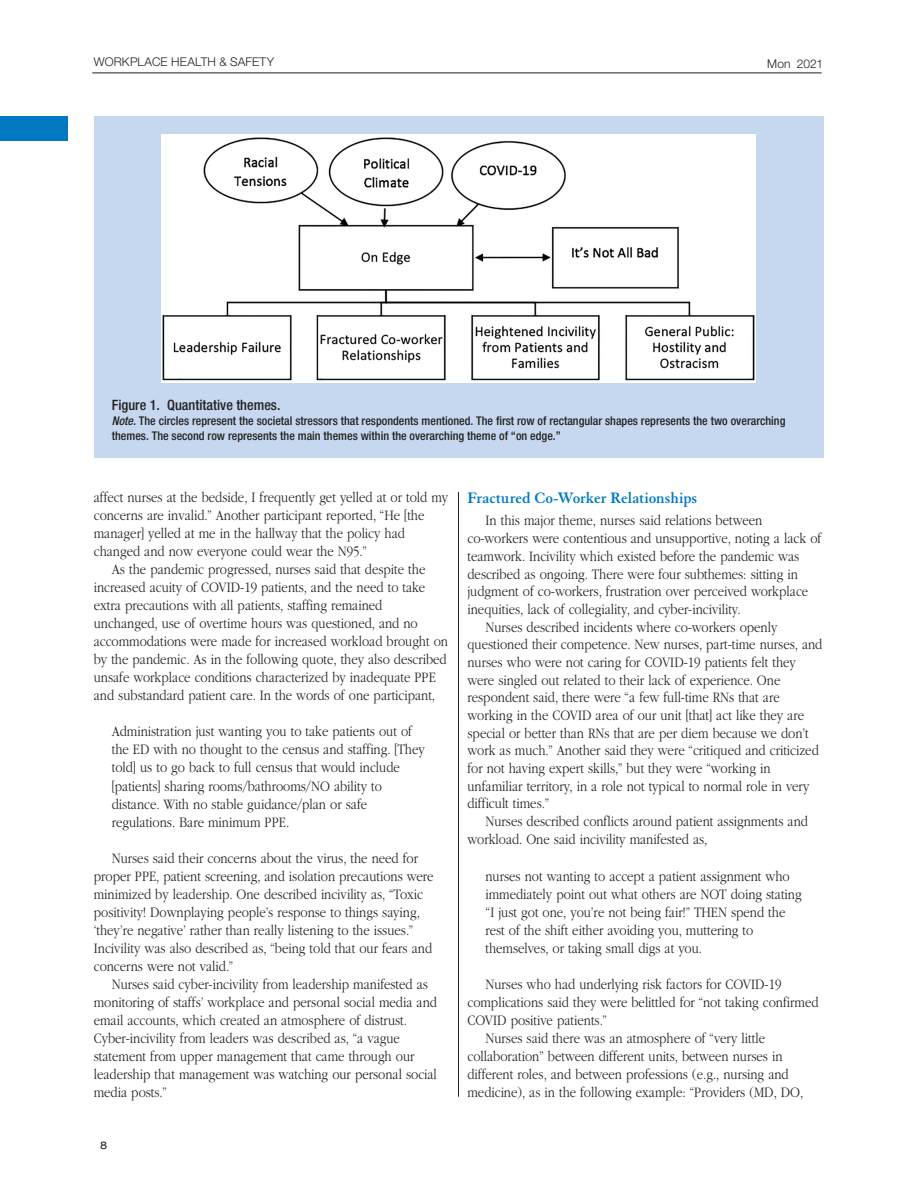
<style>
.page{position:relative;width:917px;height:1201px;background:#fff}
.page>*{position:absolute;margin:0;border:0;box-sizing:border-box;transform-origin:0 0}
.t1{font:700 16.5px "Granjon LT Std";color:#0079c2}
.t2{font:300 15px/18px "ITC Garamond Std";color:#231f20;scale:.85 1}
.t3{font:500 condensed 14.25px "Helvetica Neue LT Std";color:#231f20}
.t4{font:500 condensed 12px/15px "Helvetica Neue LT Std";color:#231f20}
.t5{font:300 12px "Helvetica Neue LT Std";letter-spacing:.015em;color:#231f20}
.t6{font:expanded 10.5px "Helvetica Neue LT Std";color:#231f20}
.s1{font-style:italic}
</style>
<div class="page">
<hr style="left:92px;top:72px;width:729px;height:1px;background:#231f20">
<div style="left:0;top:116px;width:68px;height:25px;background:#0079c2"></div>
<hr style="left:458px;top:492px;width:1px;height:604px;background:#231f20">
<div style="left:94px;top:116px;width:729px;height:341px;background:#c6d8ef"></div>
<img style="left:161px;top:134px;width:594px;height:248px">
<p class="t5" style="left:94px;top:55px;width:182px">WORKPLACE HEALTH &amp; SAFETY</p>
<p class="t5" style="left:767px;top:56px;width:57px">MON 2021</p>
<p class="t3" style="left:112px;top:396px;width:170px">Figure 1. Quantitative themes.</p>
<p class="t4" style="left:112px;top:412px;width:675px"><span class="s1">Note.</span> The circles represent the societal stressors that respondents mentioned. The first row of rectangular shapes represents the two overarching themes. The second row represents the main themes within the overarching theme of “on edge.”</p>
<p class="t2" style="left:94px;top:488px;width:418px">affect nurses at the bedside, I frequently get yelled at or told my</p>
<p class="t2" style="left:94px;top:506px;width:390px">concerns are invalid.” Another participant reported, “He [the</p>
<p class="t2" style="left:94px;top:524px;width:367px">manager] yelled at me in the hallway that the policy had</p>
<p class="t2" style="left:94px;top:542px;width:323px">changed and now everyone could wear the N95.”</p>
<p class="t2" style="left:112px;top:560px;width:370px">As the pandemic progressed, nurses said that despite the</p>
<p class="t2" style="left:94px;top:578px;width:391px">increased acuity of COVID-19 patients, and the need to take</p>
<p class="t2" style="left:94px;top:596px;width:341px">extra precautions with all patients, staffing remained</p>
<p class="t2" style="left:94px;top:614px;width:382px">unchanged, use of overtime hours was questioned, and no</p>
<p class="t2" style="left:94px;top:632px;width:418px">accommodations were made for increased workload brought on</p>
<p class="t2" style="left:94px;top:650px;width:417px">by the pandemic. As in the following quote, they also described</p>
<p class="t2" style="left:94px;top:668px;width:404px">unsafe workplace conditions characterized by inadequate PPE</p>
<p class="t2" style="left:94px;top:686px;width:403px">and substandard patient care. In the words of one participant,</p>
<p class="t2" style="left:112px;top:722px;width:370px">Administration just wanting you to take patients out of the ED with no thought to the census and staffing. [They told] us to go back to full census that would include [patients] sharing rooms/bathrooms/NO ability to distance. With no stable guidance/plan or safe regulations. Bare minimum PPE.</p>
<p class="t2" style="left:94px;top:848px;width:401px;text-indent:18px">Nurses said their concerns about the virus, the need for proper PPE, patient screening, and isolation precautions were minimized by leadership. One described incivility as, “Toxic positivity! Downplaying people’s response to things saying, ‘they’re negative’ rather than really listening to the issues.” Incivility was also described as, “being told that our fears and concerns were not valid.”</p>
<p class="t2" style="left:94px;top:974px;width:405px;text-indent:18px">Nurses said cyber-incivility from leadership manifested as monitoring of staffs’ workplace and personal social media and email accounts, which created an atmosphere of distrust.<br>Cyber-incivility from leaders was described as, “a vague statement from upper management that came through our leadership that management was watching our personal social media posts.”</p>
<p class="t6" style="left:100px;top:1138px;width:9px">8</p>
<p class="t1" style="left:467px;top:488px;width:231px">Fractured Co-Worker Relationships</p>
<p class="t2" style="left:485px;top:511px;width:327px">In this major theme, nurses said relations between</p>
<p class="t2" style="left:467px;top:529px;width:418px">co-workers were contentious and unsupportive, noting a lack of</p>
<p class="t2" style="left:467px;top:547px;width:392px">teamwork. Incivility which existed before the pandemic was</p>
<p class="t2" style="left:467px;top:565px;width:390px">described as ongoing. There were four subthemes: sitting in</p>
<p class="t2" style="left:467px;top:582px;width:402px">judgment of co-workers, frustration over perceived workplace</p>
<p class="t2" style="left:467px;top:600px;width:323px">inequities, lack of collegiality, and cyber-incivility.</p>
<p class="t2" style="left:485px;top:618px;width:345px">Nurses described incidents where co-workers openly</p>
<p class="t2" style="left:467px;top:635px;width:419px">questioned their competence. New nurses, part-time nurses, and</p>
<p class="t2" style="left:467px;top:653px;width:388px">nurses who were not caring for COVID-19 patients felt they</p>
<p class="t2" style="left:467px;top:671px;width:369px">were singled out related to their lack of experience. One</p>
<p class="t2" style="left:467px;top:688px;width:369px">respondent said, there were “a few full-time RNs that are</p>
<p class="t2" style="left:467px;top:706px;width:397px">working in the COVID area of our unit [that] act like they are</p>
<p class="t2" style="left:467px;top:724px;width:403px">special or better than RNs that are per diem because we don’t</p>
<p class="t2" style="left:467px;top:741px;width:415px">work as much.” Another said they were “critiqued and criticized</p>
<p class="t2" style="left:467px;top:759px;width:358px">for not having expert skills,” but they were “working in</p>
<p class="t2" style="left:467px;top:777px;width:404px">unfamiliar territory, in a role not typical to normal role in very</p>
<p class="t2" style="left:467px;top:794px;width:98px">difficult times.”</p>
<p class="t2" style="left:485px;top:812px;width:381px">Nurses described conflicts around patient assignments and</p>
<p class="t2" style="left:467px;top:830px;width:284px">workload. One said incivility manifested as,</p>
<p class="t2" style="left:485px;top:866px;width:373px">nurses not wanting to accept a patient assignment who immediately point out what others are NOT doing stating “I just got one, you’re not being fair!” THEN spend the rest of the shift either avoiding you, muttering to themselves, or taking small digs at you.</p>
<p class="t2" style="left:485px;top:974px;width:350px">Nurses who had underlying risk factors for COVID-19</p>
<p class="t2" style="left:467px;top:992px;width:414px">complications said they were belittled for “not taking confirmed</p>
<p class="t2" style="left:467px;top:1010px;width:166px">COVID positive patients.”</p>
<p class="t2" style="left:485px;top:1028px;width:330px">Nurses said there was an atmosphere of “very little</p>
<p class="t2" style="left:467px;top:1046px;width:372px">collaboration” between different units, between nurses in</p>
<p class="t2" style="left:467px;top:1064px;width:379px">different roles, and between professions (e.g., nursing and</p>
<p class="t2" style="left:467px;top:1082px;width:397px">medicine), as in the following example: “Providers (MD, DO,</p>
</div>
